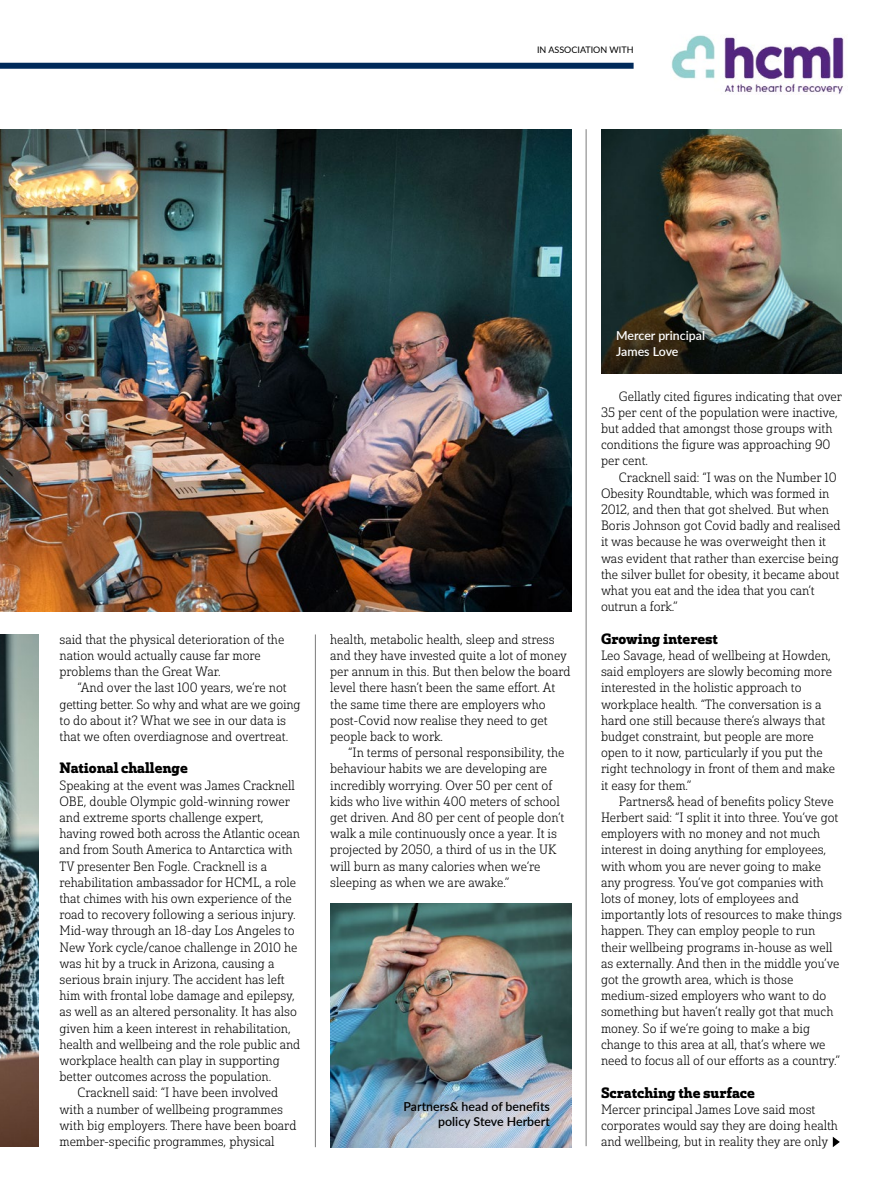
<style>
.page{position:relative;width:893px;height:1191px;background:#fff}
.page>*{position:absolute;margin:0;border:0;box-sizing:border-box;transform-origin:0 0}
.t1{font:14.7px "Solitas Slab Nor Bol";color:#000}
.t2{font:13.2px/16.2px "Solitas Slab Nor Lig";color:#000}
.t3{font:600 12.3px/15.3px "Lato";color:#000;text-align:right}
.t4{font:600 12.3px/15.3px "Lato";color:#fff}
.t5{font:9px "Lato";color:#000}
</style>
<div class="page">
<img style="left:0;top:129px;width:571px;height:482px">
<div style="left:0;top:63px;width:634px;height:6px;background:#002a5a"></div>
<svg style="left:833px;top:1137px;width:7px;height:10px"></svg>
<hr style="left:315px;top:634px;width:1px;height:513px;background:#7c7b7b">
<hr style="left:586px;top:129px;width:1px;height:1017px;background:#7c7b7b">
<img style="left:671px;top:35px;width:173px;height:59px">
<img style="left:0;top:634px;width:38px;height:512px">
<img style="left:330px;top:903px;width:241px;height:244px">
<img style="left:601px;top:129px;width:241px;height:244px">
<p class="t5" style="left:537px;top:44px;width:98px">IN ASSOCIATION WITH</p>
<p class="t2" style="left:60px;top:631px;width:226px">said that the physical deterioration of the nation would actually cause far more problems than the Great War.</p>
<p class="t2" style="left:60px;top:680px;width:242px;text-indent:18px">“And over the last 100 years, we’re not getting better. So why and what are we going to do about it? What we see in our data is that we often overdiagnose and overtreat.</p>
<p class="t1" style="left:60px;top:758px;width:130px">National challenge</p>
<p class="t2" style="left:60px;top:777px;width:237px">Speaking at the event was James Cracknell</p>
<p class="t2" style="left:60px;top:793px;width:232px">OBE, double Olympic gold-winning rower</p>
<p class="t2" style="left:60px;top:809px;width:206px">and extreme sports challenge expert,</p>
<p class="t2" style="left:60px;top:826px;width:242px">having rowed both across the Atlantic ocean</p>
<p class="t2" style="left:60px;top:842px;width:235px">and from South America to Antarctica with</p>
<p class="t2" style="left:60px;top:858px;width:209px">TV presenter Ben Fogle. Cracknell is a</p>
<p class="t2" style="left:60px;top:874px;width:238px">rehabilitation ambassador for HCML, a role</p>
<p class="t2" style="left:60px;top:890px;width:234px">that chimes with his own experience of the</p>
<p class="t2" style="left:60px;top:907px;width:238px">road to recovery following a serious injury.</p>
<p class="t2" style="left:60px;top:923px;width:237px">Mid-way through an 18-day Los Angeles to</p>
<p class="t2" style="left:60px;top:939px;width:239px">New York cycle/canoe challenge in 2010 he</p>
<p class="t2" style="left:60px;top:955px;width:216px">was hit by a truck in Arizona, causing a</p>
<p class="t2" style="left:60px;top:971px;width:227px">serious brain injury. The accident has left</p>
<p class="t2" style="left:60px;top:988px;width:237px">him with frontal lobe damage and epilepsy,</p>
<p class="t2" style="left:60px;top:1004px;width:239px">as well as an altered personality. It has also</p>
<p class="t2" style="left:60px;top:1020px;width:233px">given him a keen interest in rehabilitation,</p>
<p class="t2" style="left:60px;top:1036px;width:242px">health and wellbeing and the role public and</p>
<p class="t2" style="left:60px;top:1052px;width:222px">workplace health can play in supporting</p>
<p class="t2" style="left:60px;top:1068px;width:213px">better outcomes across the population.</p>
<p class="t2" style="left:78px;top:1085px;width:202px">Cracknell said: “I have been involved</p>
<p class="t2" style="left:60px;top:1101px;width:225px">with a number of wellbeing programmes</p>
<p class="t2" style="left:60px;top:1117px;width:238px">with big employers. There have been board</p>
<p class="t2" style="left:60px;top:1133px;width:217px">member-specific programmes, physical</p>
<p class="t2" style="left:330px;top:631px;width:242px">health, metabolic health, sleep and stress and they have invested quite a lot of money per annum in this. But then below the board level there hasn’t been the same effort. At the same time there are employers who post-Covid now realise they need to get people back to work.</p>
<p class="t2" style="left:330px;top:745px;width:236px;text-indent:18px">“In terms of personal responsibility, the behaviour habits we are developing are incredibly worrying. Over 50 per cent of kids who live within 400 meters of school get driven. And 80 per cent of people don’t walk a mile continuously once a year. It is projected by 2050, a third of us in the UK will burn as many calories when we’re sleeping as when we are awake.”</p>
<p class="t3" style="left:404px;top:1098px;width:148px">Partners&amp; head of benefits policy Steve Herbert</p>
<p class="t4" style="left:616px;top:328px;width:90px">Mercer principal<br>James Love</p>
<p class="t2" style="left:601px;top:388px;width:243px;text-indent:18px">Gellatly cited figures indicating that over 35 per cent of the population were inactive, but added that amongst those groups with conditions the figure was approaching 90 per cent.</p>
<p class="t2" style="left:601px;top:469px;width:241px;text-indent:18px">Cracknell said: “I was on the Number 10<br>Obesity Roundtable, which was formed in 2012, and then that got shelved. But when Boris Johnson got Covid badly and realised it was because he was overweight then it was evident that rather than exercise being the silver bullet for obesity, it became about what you eat and the idea that you can’t outrun a fork.”</p>
<p class="t1" style="left:601px;top:629px;width:118px">Growing interest</p>
<p class="t2" style="left:601px;top:647px;width:235px">Leo Savage, head of wellbeing at Howden, said employers are slowly becoming more interested in the holistic approach to workplace health. “The conversation is a hard one still because there’s always that budget constraint, but people are more open to it now, particularly if you put the right technology in front of them and make it easy for them.”</p>
<p class="t2" style="left:601px;top:793px;width:242px;text-indent:18px">Partners&amp; head of benefits policy Steve Herbert said: “I split it into three. You’ve got employers with no money and not much interest in doing anything for employees, with whom you are never going to make any progress. You’ve got companies with lots of money, lots of employees and importantly lots of resources to make things happen. They can employ people to run their wellbeing programs in-house as well as externally. And then in the middle you’ve got the growth area, which is those medium-sized employers who want to do something but haven’t really got that much money. So if we’re going to make a big change to this area at all, that’s where we need to focus all of our efforts as a country.”</p>
<p class="t1" style="left:601px;top:1082px;width:155px">Scratching the surface</p>
<p class="t2" style="left:601px;top:1101px;width:238px">Mercer principal James Love said most corporates would say they are doing health and wellbeing, but in reality they are only</p>
</div>
